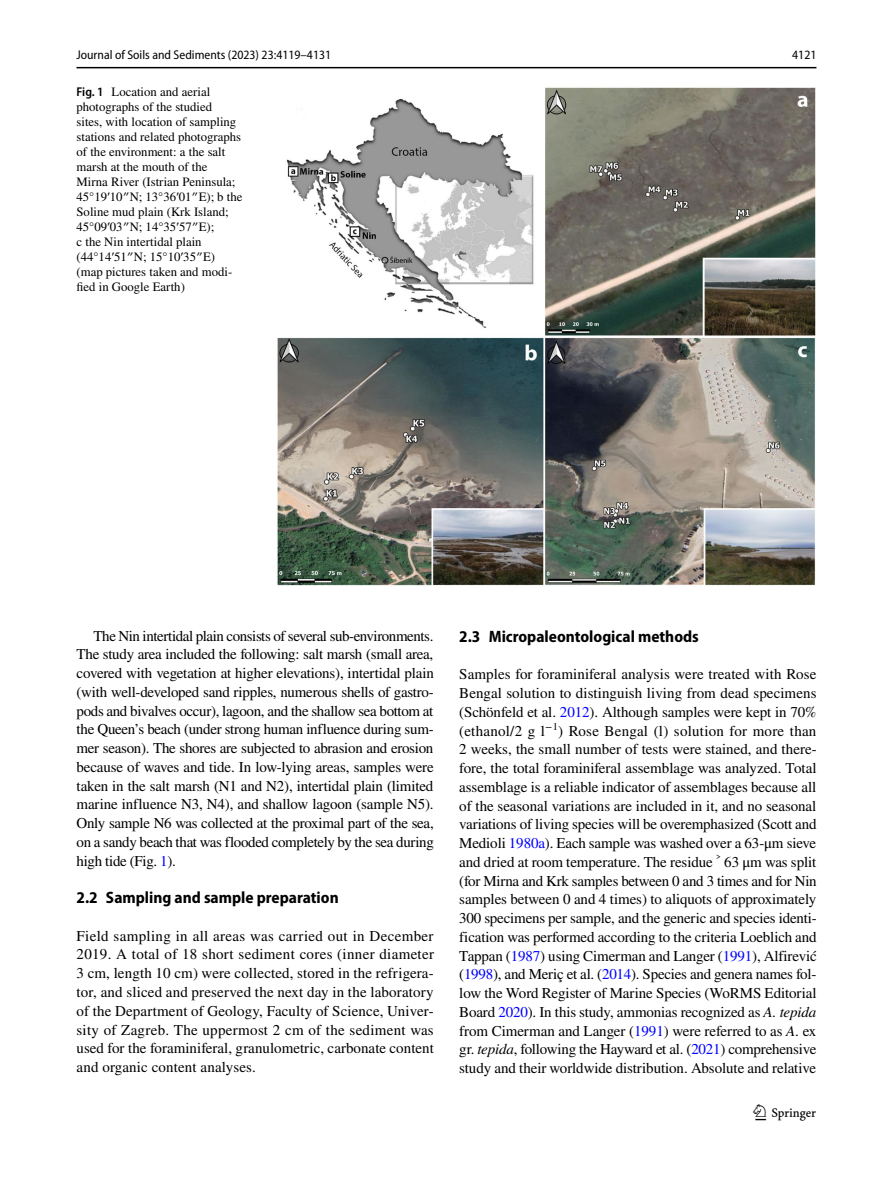
<style>
.page{position:relative;width:893px;height:1187px;background:#fff}
.page>*{position:absolute;margin:0;border:0;box-sizing:border-box;transform-origin:0 0}
.t1{font:22.5px "Springnew Regular 3";color:#000}
.t2{font:700 semi-condensed 16.5px "Myriad Pro";color:#000}
.t3{font:15px/18.8px "STIX";letter-spacing:-.005em;color:#000;text-align:justify}
.t4{font:12.75px/15px "STIX";color:#000}
.t5{font:semi-condensed 12.75px "Myriad Pro";color:#000}
.s1{font-family:"Myriad Pro";font-weight:600;font-stretch:semi-condensed}
.s2{font-family:"Times New Roman"}
.s3{font-family:"Code 2000"}
.s4{color:#00f}
.s5{font-style:italic}
</style>
<div class="page">
<hr style="left:77px;top:67px;width:739px;height:1px;background:#000">
<img style="left:277px;top:87px;width:539px;height:499px">
<p class="t5" style="left:77px;top:48px;width:256px">Journal of Soils and Sediments (2023) 23:4119–4131</p>
<p class="t5" style="left:792px;top:48px;width:26px">4121</p>
<p class="t4" style="left:77px;top:85px;width:167px"><span class="s1">Fig. 1</span> Location and aerial photographs of the studied<br>sites, with location of sampling stations and related photographs of the environment: a the salt marsh at the mouth of the<br>Mirna River (Istrian Peninsula;<br>45°19<span class="s2">ʹ</span>10<span class="s3">ʺ</span>N; 13°36<span class="s2">ʹ</span>01<span class="s3">ʺ</span>E); b the<br>Soline mud plain (Krk Island;<br>45°09<span class="s2">ʹ</span>03<span class="s3">ʺ</span>N; 14°35<span class="s2">ʹ</span>57<span class="s3">ʺ</span>E);<br>c the Nin intertidal plain (44°14<span class="s2">ʹ</span>51<span class="s3">ʺ</span>N; 15°10<span class="s2">ʹ</span>35<span class="s3">ʺ</span>E) (map pictures taken and modi&shy;fied in Google Earth)</p>
<p class="t3" style="left:77px;top:627px;width:359px;text-indent:17px">The Nin intertidal plain consists of several sub-environments.<br>The study area included the following: salt marsh (small area, covered with vegetation at higher elevations), intertidal plain (with well-developed sand ripples, numerous shells of gastro&shy;pods and bivalves occur), lagoon, and the shallow sea bottom at the Queen’s beach (under strong human influence during sum&shy;mer season). The shores are subjected to abrasion and erosion because of waves and tide. In low-lying areas, samples were taken in the salt marsh (N1 and N2), intertidal plain (limited marine influence N3, N4), and shallow lagoon (sample N5).<br>Only sample N6 was collected at the proximal part of the sea, on a sandy beach that was flooded completely by the sea during high tide (Fig. <span class="s4">1</span>).</p>
<p class="t2" style="left:77px;top:888px;width:264px">2.2 Sampling and sample preparation</p>
<p class="t3" style="left:77px;top:927px;width:359px">Field sampling in all areas was carried out in December 2019. A total of 18 short sediment cores (inner diameter 3 cm, length 10 cm) were collected, stored in the refrigera&shy;tor, and sliced and preserved the next day in the laboratory of the Department of Geology, Faculty of Science, Univer&shy;sity of Zagreb. The uppermost 2 cm of the sediment was used for the foraminiferal, granulometric, carbonate content and organic content analyses.</p>
<p class="t2" style="left:459px;top:627px;width:241px">2.3 Micropaleontological methods</p>
<p class="t3" style="left:459px;top:665px;width:359px">Samples for foraminiferal analysis were treated with Rose Bengal solution to distinguish living from dead specimens (Schönfeld et al. <span class="s4">2012</span>). Although samples were kept in 70% (ethanol/2 g l<sup>−1</sup>) Rose Bengal (l) solution for more than 2 weeks, the small number of tests were stained, and there&shy;fore, the total foraminiferal assemblage was analyzed. Total assemblage is a reliable indicator of assemblages because all of the seasonal variations are included in it, and no seasonal variations of living species will be overemphasized (Scott and Medioli <span class="s4">1980a</span>). Each sample was washed over a 63-μm sieve and dried at room temperature. The residue <span class="s3">˃</span> 63 μm was split (for Mirna and Krk samples between 0 and 3 times and for Nin samples between 0 and 4 times) to aliquots of approximately 300 specimens per sample, and the generic and species identi&shy;fication was performed according to the criteria Loeblich and Tappan (<span class="s4">1987</span>) using Cimerman and Langer (<span class="s4">1991</span>), Alfirević (<span class="s4">1998</span>), and Meriç et al. (<span class="s4">2014</span>). Species and genera names fol&shy;low the Word Register of Marine Species (WoRMS Editorial Board <span class="s4">2020</span>). In this study, ammonias recognized as <span class="s5">A. tepida </span>from Cimerman and Langer (<span class="s4">1991</span>) were referred to as <span class="s5">A</span>. ex gr. <span class="s5">tepida</span>, following the Hayward et al. (<span class="s4">2021</span>) comprehensive study and their worldwide distribution. Absolute and relative</p>
<h1 class="t1" style="left:755px;top:1104px;width:62px">1 3</h1>
</div>
